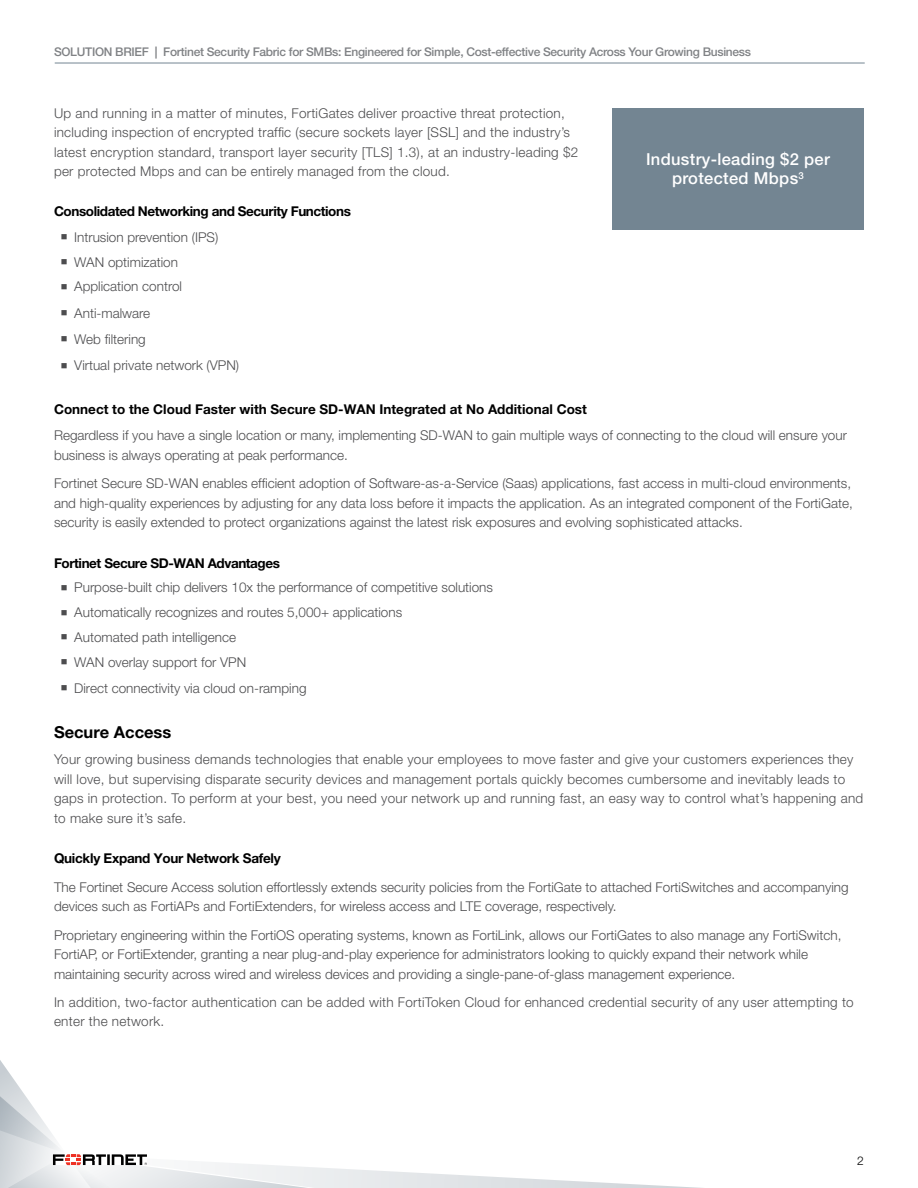
<style>
.page{position:relative;width:918px;height:1188px;background:#fff}
.page>*{position:absolute;margin:0;border:0;box-sizing:border-box;transform-origin:0 0}
.t1{font:500 16.5px/19.5px "Helvetica Neue LT Pro";letter-spacing:.02em;color:#fff;text-align:center}
.t2{font:700 16.5px "Helvetica Neue LT Pro";color:#000}
.t3{font:300 13.5px/19.5px "Helvetica Neue LT Pro";color:#4d4d4f}
.t4{font:300 13.5px/19.5px "Helvetica Neue LT Pro";letter-spacing:.02em;color:#4d4d4f}
.t5{font:700 13.5px "Helvetica Neue LT Pro";letter-spacing:-.02em;color:#000}
.t6{font:700 13.5px "Helvetica Neue LT Pro";color:#000}
.t7{font:500 12px "Helvetica Neue LT Pro";letter-spacing:-.025em;color:#808285}
.t8{font:300 12px "Helvetica Neue LT Pro";color:#000}
.s1{font-weight:700}
</style>
<div class="page">
<hr style="left:55px;top:63px;width:810px;height:1px;background:#738592">
<svg style="left:0;top:1060px;width:701px;height:128px"></svg>
<div style="left:612px;top:108px;width:252px;height:122px;background:#738592"></div>
<p class="t7" style="left:54px;top:44px;width:699px">SOLUTION BRIEF <span class="s1">|</span> Fortinet Security Fabric for SMBs: Engineered for Simple, Cost-effective Security Across Your Growing Business</p>
<p class="t4" style="left:54px;top:103px;width:526px">Up and running in a matter of minutes, FortiGates deliver proactive threat protection, including inspection of encrypted traffic (secure sockets layer [SSL] and the industry’s latest encryption standard, transport layer security [TLS] 1.3), at an industry-leading $2 per protected Mbps and can be entirely managed from the cloud.</p>
<p class="t5" style="left:54px;top:203px;width:298px">Consolidated Networking and Security Functions</p>
<p class="t1" style="left:646px;top:149px;width:185px">Industry-leading $2 per protected Mbps<sup>3</sup></p>
<p class="t3" style="left:61px;top:227px;width:159px">■ Intrusion prevention (IPS)</p>
<p class="t3" style="left:61px;top:252px;width:119px">■ WAN optimization</p>
<p class="t3" style="left:61px;top:277px;width:123px">■ Application control</p>
<p class="t3" style="left:61px;top:303px;width:91px">■ Anti-malware</p>
<p class="t3" style="left:61px;top:329px;width:87px">■ Web filtering</p>
<p class="t3" style="left:61px;top:355px;width:180px">■ Virtual private network (VPN)</p>
<p class="t6" style="left:54px;top:401px;width:534px">Connect to the Cloud Faster with Secure SD-WAN Integrated at No Additional Cost</p>
<p class="t3" style="left:54px;top:425px;width:794px">Regardless if you have a single location or many, implementing SD-WAN to gain multiple ways of connecting to the cloud will ensure your business is always operating at peak performance.</p>
<p class="t3" style="left:54px;top:473px;width:800px">Fortinet Secure SD-WAN enables efficient adoption of Software-as-a-Service (Saas) applications, fast access in multi-cloud environments, and high-quality experiences by adjusting for any data loss before it impacts the application. As an integrated component of the FortiGate, security is easily extended to protect organizations against the latest risk exposures and evolving sophisticated attacks.</p>
<p class="t5" style="left:54px;top:554px;width:228px">Fortinet Secure SD-WAN Advantages</p>
<p class="t3" style="left:61px;top:577px;width:434px">■ Purpose-built chip delivers 10x the performance of competitive solutions</p>
<p class="t3" style="left:61px;top:602px;width:343px">■ Automatically recognizes and routes 5,000+ applications</p>
<p class="t3" style="left:61px;top:627px;width:177px">■ Automated path intelligence</p>
<p class="t3" style="left:61px;top:652px;width:187px">■ WAN overlay support for VPN</p>
<p class="t3" style="left:61px;top:678px;width:247px">■ Direct connectivity via cloud on-ramping</p>
<p class="t2" style="left:54px;top:722px;width:119px">Secure Access</p>
<p class="t4" style="left:54px;top:749px;width:811px">Your growing business demands technologies that enable your employees to move faster and give your customers experiences they will love, but supervising disparate security devices and management portals quickly becomes cumbersome and inevitably leads to gaps in protection. To perform at your best, you need your network up and running fast, an easy way to control what’s happening and to make sure it’s safe.</p>
<p class="t5" style="left:54px;top:850px;width:228px">Quickly Expand Your Network Safely</p>
<p class="t3" style="left:54px;top:877px;width:796px">The Fortinet Secure Access solution effortlessly extends security policies from the FortiGate to attached FortiSwitches and accompanying devices such as FortiAPs and FortiExtenders, for wireless access and LTE coverage, respectively.</p>
<p class="t3" style="left:54px;top:925px;width:789px">Proprietary engineering within the FortiOS operating systems, known as FortiLink, allows our FortiGates to also manage any FortiSwitch,<br>FortiAP, or FortiExtender, granting a near plug-and-play experience for administrators looking to quickly expand their network while maintaining security across wired and wireless devices and providing a single-pane-of-glass management experience.</p>
<p class="t4" style="left:54px;top:992px;width:801px">In addition, two-factor authentication can be added with FortiToken Cloud for enhanced credential security of any user attempting to enter the network.</p>
<p class="t8" style="left:857px;top:1154px;width:8px">2</p>
</div>
